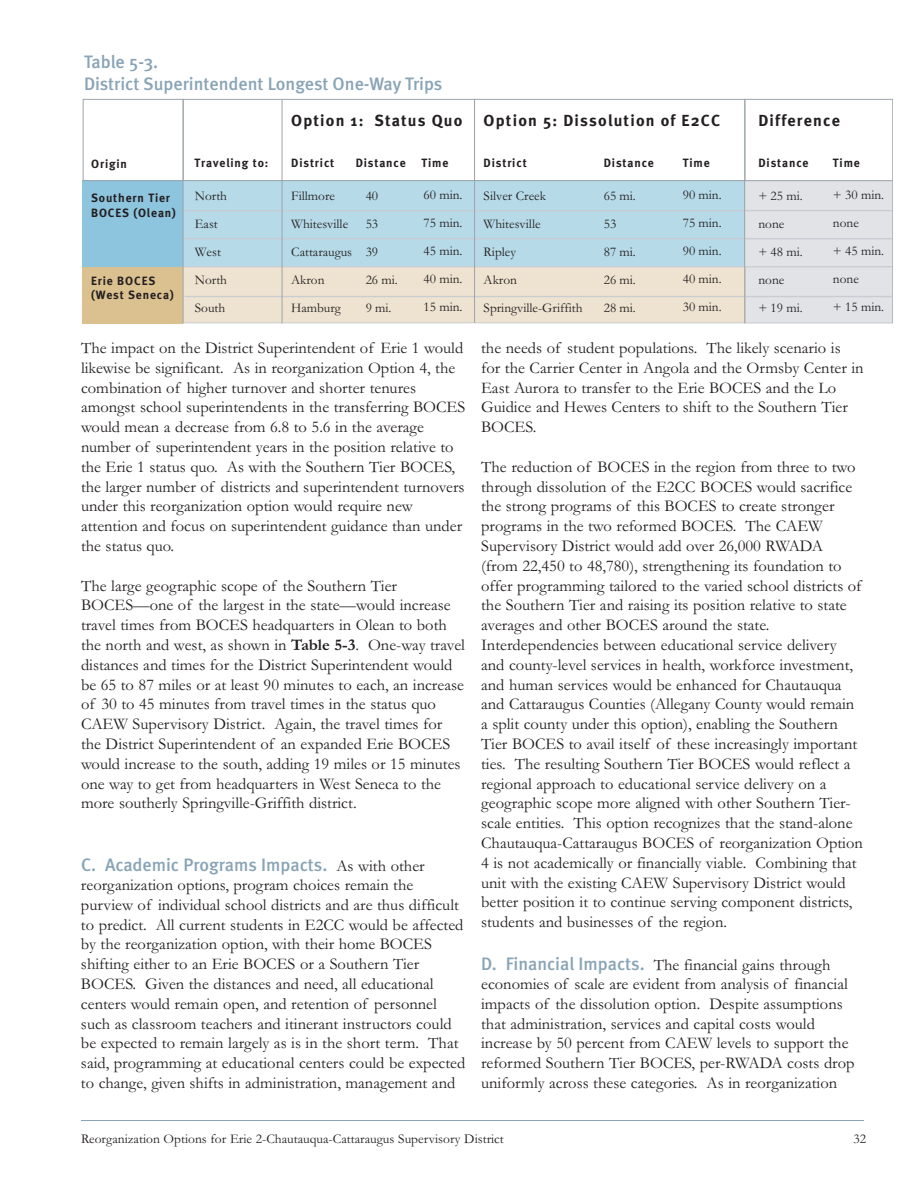
<style>
.page{position:relative;width:918px;height:1188px;background:#fff}
.page>*{position:absolute;margin:0;border:0;box-sizing:border-box;transform-origin:0 0}
.t1{font:500 18px/21.6px "Meta";color:#88a4b6}
.t2{font:16.5px/19.8px "Garamond";color:#231f20}
.t3{font:700 16.05px "Meta";letter-spacing:.075em;color:#231f20}
.t4{font:13.5px "Garamond";color:#231f20}
.t5{font:13.35px/28px "Garamond";color:#231f20}
.t6{font:700 12px/14.7px "Meta";letter-spacing:.075em;color:#231f20}
.s1{font-weight:700}
.s2{font-family:"Garamond";font-weight:400;font-size:16.5px;color:#231f20}
.s3{font-family:"Meta";font-weight:500;font-size:18px;color:#88a4b6}
</style>
<div class="page">
<hr style="left:81px;top:1120px;width:783px;height:1px;background:#88a4b6">
<div style="left:183px;top:181px;width:562px;height:86px;background:#b6dae8"></div>
<div style="left:183px;top:267px;width:562px;height:56px;background:#eee3d0"></div>
<div style="left:746px;top:181px;width:147px;height:142px;background:#e1e3e6"></div>
<hr style="left:745px;top:181px;width:1px;height:86px;background:#a2c8d9">
<hr style="left:745px;top:267px;width:1px;height:56px;background:#d7cebf">
<div style="left:82px;top:181px;width:101px;height:86px;background:#8dc4de"></div>
<div style="left:82px;top:267px;width:101px;height:56px;background:#dbc18f"></div>
<hr style="left:183px;top:210px;width:710px;height:1px;background:#c9cdd3">
<hr style="left:183px;top:238px;width:710px;height:1px;background:#c9cdd3">
<hr style="left:183px;top:266px;width:710px;height:1px;background:#c9cdd3">
<hr style="left:183px;top:323px;width:710px;height:1px;background:#c9cdd3">
<hr style="left:893px;top:181px;width:1px;height:142px;background:#9da4ab">
<hr style="left:183px;top:181px;width:1px;height:142px;background:#9da4ab">
<hr style="left:185px;top:296px;width:708px;height:1px;background:#c9cdd3">
<hr style="left:744px;top:181px;width:1px;height:142px;background:#9da4ab">
<hr style="left:474px;top:181px;width:1px;height:142px;background:#9da4ab">
<svg style="left:82px;top:99px;width:663px;height:82px"></svg>
<div style="left:745px;top:99px;width:148px;height:82px;border:1px solid #9da4ab"></div>
<hr style="left:282px;top:99px;width:1px;height:224px;background:#9da4ab">
<p class="t1" style="left:84px;top:53px;width:360px">Table 5-3.<br>District Superintendent Longest One-Way Trips</p>
<p class="t6" style="left:91px;top:158px;width:37px">Origin</p>
<p class="t6" style="left:91px;top:191px;width:86px">Southern Tier<br>BOCES (Olean)</p>
<p class="t6" style="left:91px;top:274px;width:84px">Erie BOCES (West Seneca)</p>
<p class="t3" style="left:291px;top:114px;width:173px">Option 1: Status Quo</p>
<p class="t3" style="left:484px;top:114px;width:238px">Option 5: Dissolution of E2CC</p>
<p class="t6" style="left:195px;top:157px;width:75px">Traveling to:</p>
<p class="t6" style="left:291px;top:156px;width:45px">District</p>
<p class="t6" style="left:356px;top:157px;width:52px">Distance</p>
<p class="t5" style="left:366px;top:183px;width:34px">40<br>53<br>39<br>26 mi.<br>9 mi.</p>
<p class="t5" style="left:195px;top:183px;width:34px">North<br>East<br>West<br>North<br>South</p>
<p class="t5" style="left:291px;top:183px;width:62px">Fillmore<br>Whitesville<br>Cattaraugus<br>Akron<br>Hamburg</p>
<p class="t6" style="left:422px;top:157px;width:28px">Time</p>
<p class="t5" style="left:424px;top:182px;width:40px;text-align:justify">60 min.<br>75 min.<br>45 min.<br>40 min.<br>15 min.</p>
<p class="t5" style="left:484px;top:183px;width:100px">Silver Creek<br>Whitesville<br>Ripley<br>Akron<br>Springville-Griffith</p>
<p class="t6" style="left:484px;top:157px;width:45px">District</p>
<p class="t6" style="left:604px;top:157px;width:52px">Distance</p>
<p class="t5" style="left:604px;top:183px;width:34px">65 mi.<br>53<br>87 mi.<br>26 mi.<br>28 mi.</p>
<p class="t6" style="left:683px;top:157px;width:28px">Time</p>
<p class="t5" style="left:683px;top:182px;width:40px;text-align:justify">90 min.<br>75 min.<br>90 min.<br>40 min.<br>30 min.</p>
<p class="t3" style="left:758px;top:114px;width:83px">Difference</p>
<p class="t6" style="left:758px;top:157px;width:52px">Distance</p>
<p class="t5" style="left:758px;top:183px;width:46px">+ 25 mi. none<br>+ 48 mi. none<br>+ 19 mi.</p>
<p class="t6" style="left:833px;top:157px;width:28px">Time</p>
<p class="t5" style="left:833px;top:182px;width:53px">+ 30 min. none<br>+ 45 min. none<br>+ 15 min.</p>
<p class="t2" style="left:81px;top:340px;width:386px">The impact on the District Superintendent of Erie 1 would likewise be significant. As in reorganization Option 4, the combination of higher turnover and shorter tenures amongst school superintendents in the transferring BOCES would mean a decrease from 6.8 to 5.6 in the average number of superintendent years in the position relative to the Erie 1 status quo. As with the Southern Tier BOCES, the larger number of districts and superintendent turnovers under this reorganization option would require new attention and focus on superintendent guidance than under the status quo.</p>
<p class="t2" style="left:81px;top:577px;width:386px">The large geographic scope of the Southern Tier BOCES—one of the largest in the state—would increase travel times from BOCES headquarters in Olean to both the north and west, as shown in <span class="s1">Table 5-3</span>. One-way travel distances and times for the District Superintendent would be 65 to 87 miles or at least 90 minutes to each, an increase of 30 to 45 minutes from travel times in the status quo CAEW Supervisory District. Again, the travel times for the District Superintendent of an expanded Erie BOCES would increase to the south, adding 19 miles or 15 minutes one way to get from headquarters in West Seneca to the more southerly Springville-Griffith district.</p>
<p class="t1" style="left:81px;top:856px;width:345px">C. Academic Programs Impacts. <span class="s2">As with other</span></p>
<p class="t2" style="left:81px;top:877px;width:386px">reorganization options, program choices remain the purview of individual school districts and are thus difficult to predict. All current students in E2CC would be affected by the reorganization option, with their home BOCES shifting either to an Erie BOCES or a Southern Tier BOCES. Given the distances and need, all educational centers would remain open, and retention of personnel such as classroom teachers and itinerant instructors could be expected to remain largely as is in the short term. That said, programming at educational centers could be expected to change, given shifts in administration, management and</p>
<p class="t2" style="left:481px;top:340px;width:384px">the needs of student populations. The likely scenario is for the Carrier Center in Angola and the Ormsby Center in East Aurora to transfer to the Erie BOCES and the Lo Guidice and Hewes Centers to shift to the Southern Tier BOCES.</p>
<p class="t2" style="left:481px;top:459px;width:383px">The reduction of BOCES in the region from three to two through dissolution of the E2CC BOCES would sacrifice the strong programs of this BOCES to create stronger programs in the two reformed BOCES. The CAEW Supervisory District would add over 26,000 RWADA (from 22,450 to 48,780), strengthening its foundation to offer programming tailored to the varied school districts of the Southern Tier and raising its position relative to state averages and other BOCES around the state.<br>Interdependencies between educational service delivery and county-level services in health, workforce investment, and human services would be enhanced for Chautauqua and Cattaraugus Counties (Allegany County would remain a split county under this option), enabling the Southern Tier BOCES to avail itself of these increasingly important ties. The resulting Southern Tier BOCES would reflect a regional approach to educational service delivery on a geographic scope more aligned with other Southern Tier&shy;scale entities. This option recognizes that the stand-alone Chautauqua-Cattaraugus BOCES of reorganization Option 4 is not academically or financially viable. Combining that unit with the existing CAEW Supervisory District would better position it to continue serving component districts, students and businesses of the region.</p>
<p class="t2" style="left:481px;top:957px;width:375px"><span class="s3">D. Financial Impacts.</span> The financial gains through economies of scale are evident from analysis of financial impacts of the dissolution option. Despite assumptions that administration, services and capital costs would increase by 50 percent from CAEW levels to support the reformed Southern Tier BOCES, per-RWADA costs drop uniformly across these categories. As in reorganization</p>
<p class="t4" style="left:81px;top:1134px;width:424px">Reorganization Options for Erie 2-Chautauqua-Cattaraugus Supervisory District</p>
<p class="t4" style="left:854px;top:1134px;width:14px">32</p>
</div>
